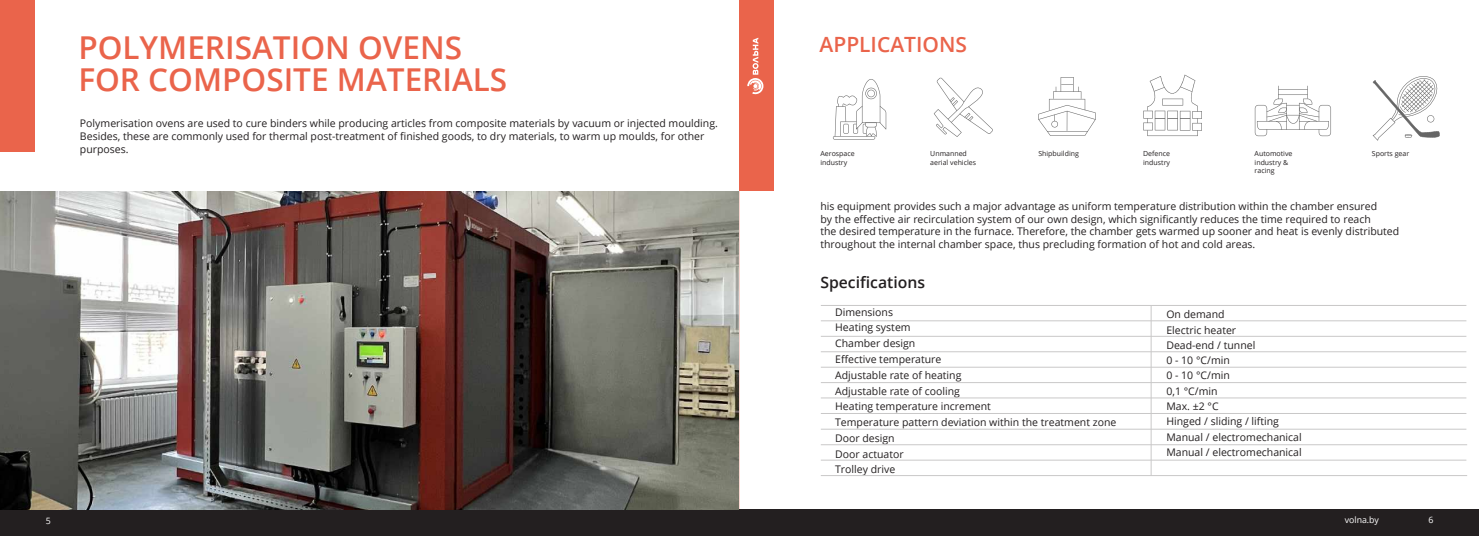
<style>
.page{position:relative;width:1479px;height:536px;background:#fff}
.page>*{position:absolute;margin:0;border:0;box-sizing:border-box;transform-origin:0 0}
.t1{font:600 31.5px/31.5px "Open Sans";color:#ea644b}
.t2{font:600 21px "Open Sans";color:#ea644b}
.t3{font:600 15.75px "Open Sans";color:#231f20}
.t4{font:10.5px/15.8px "Open Sans";color:#231f20}
.t5{font:8.75px "Open Sans";color:#fff}
.t6{font:7px/8.8px "Open Sans";color:#231f20}
</style>
<div class="page">
<div style="left:739px;top:0;width:35px;height:191px;background:#ea644b"></div>
<svg style="left:747px;top:38px;width:16px;height:57px"></svg>
<hr style="left:1150px;top:305px;width:1px;height:171px;background:#c9c8c8">
<div style="left:0;top:509px;width:1478px;height:26px;background:#231f20"></div>
<div style="left:0;top:0;width:35px;height:151px;background:#ea644b"></div>
<svg style="left:833px;top:79px;width:53px;height:60px"></svg>
<svg style="left:933px;top:77px;width:60px;height:60px"></svg>
<svg style="left:1038px;top:77px;width:57px;height:59px"></svg>
<svg style="left:1143px;top:75px;width:58px;height:61px"></svg>
<svg style="left:1254px;top:86px;width:76px;height:50px"></svg>
<svg style="left:1372px;top:76px;width:67px;height:65px"></svg>
<img style="left:0;top:191px;width:738px;height:318px">
<hr style="left:820px;top:320px;width:646px;height:1px;background:#c9c8c8">
<hr style="left:820px;top:336px;width:646px;height:1px;background:#c9c8c8">
<hr style="left:820px;top:351px;width:646px;height:1px;background:#c9c8c8">
<hr style="left:820px;top:367px;width:646px;height:1px;background:#c9c8c8">
<hr style="left:820px;top:382px;width:646px;height:1px;background:#c9c8c8">
<hr style="left:820px;top:305px;width:646px;height:1px;background:#c9c8c8">
<hr style="left:820px;top:413px;width:646px;height:1px;background:#c9c8c8">
<hr style="left:820px;top:429px;width:646px;height:1px;background:#c9c8c8">
<hr style="left:820px;top:397px;width:646px;height:1px;background:#c9c8c8">
<hr style="left:820px;top:444px;width:646px;height:1px;background:#c9c8c8">
<hr style="left:820px;top:459px;width:646px;height:1px;background:#c9c8c8">
<hr style="left:820px;top:475px;width:646px;height:1px;background:#c9c8c8">
<h1 class="t1" style="left:78px;top:31px;width:430px">POLYMERISATION OVENS<br>FOR COMPOSITE MATERIALS</h1>
<p class="t4" style="left:80px;top:117px;width:639px;line-height:12.6px">Polymerisation ovens are used to cure binders while producing articles from composite materials by vacuum or injected moulding.<br>Besides, these are commonly used for thermal post-treatment of finished goods, to dry materials, to warm up moulds, for other purposes.</p>
<h2 class="t2" style="left:819px;top:30px;width:149px">APPLICATIONS</h2>
<p class="t6" style="left:820px;top:149px;width:36px">Aerospace industry</p>
<p class="t6" style="left:930px;top:149px;width:47px">Unmanned aerial vehicles</p>
<p class="t6" style="left:1038px;top:149px;width:42px">Shipbuilding</p>
<p class="t6" style="left:1143px;top:149px;width:28px">Defence industry</p>
<p class="t6" style="left:1254px;top:149px;width:39px">Automotive industry &amp; racing</p>
<p class="t6" style="left:1371px;top:149px;width:39px">Sports gear</p>
<p class="t4" style="left:820px;top:199px;width:580px;line-height:12.6px">his equipment provides such a major advantage as uniform temperature distribution within the chamber ensured<br>by the effective air recirculation system of our own design, which significantly reduces the time required to reach<br>the desired temperature in the furnace. Therefore, the chamber gets warmed up sooner and heat is evenly distributed throughout the internal chamber space, thus precluding formation of hot and cold areas.</p>
<h3 class="t3" style="left:820px;top:271px;width:106px">Specifications</h3>
<p class="t4" style="left:835px;top:304px;width:283px">Dimensions<br>Heating system<br>Chamber design<br>Effective temperature<br>Adjustable rate of heating<br>Adjustable rate of cooling<br>Heating temperature increment<br>Temperature pattern deviation within the treatment zone<br>Door design<br>Door actuator<br>Trolley drive</p>
<p class="t4" style="left:1166px;top:306px;width:137px;line-height:15.3px">On demand<br>Electric heater<br>Dead-end / tunnel<br>0 - 10 °C/min<br>0 - 10 °C/min<br>0,1 °C/min<br>Max. ±2 °C<br>Hinged / sliding / lifting<br>Manual / electromechanical<br>Manual / electromechanical</p>
<p class="t5" style="left:46px;top:514px;width:7px">5</p>
<p class="t5" style="left:1344px;top:514px;width:36px">volna.by</p>
<p class="t5" style="left:1428px;top:514px;width:7px">6</p>
</div>
